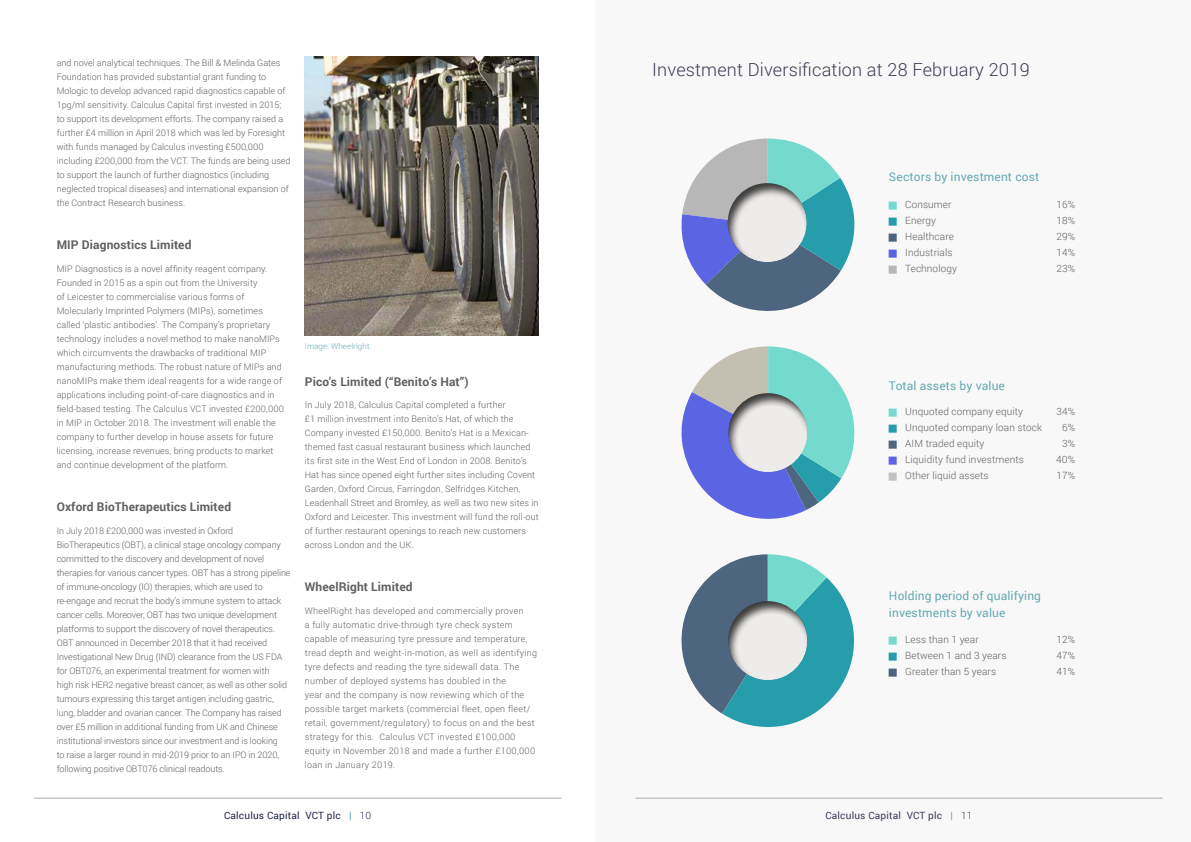
<style>
.page{position:relative;width:1191px;height:842px;background:#fff}
.page>*{position:absolute;margin:0;border:0;box-sizing:border-box;transform-origin:0 0}
.t1{font:300 18px "Roboto";letter-spacing:.01em;color:#3b3e53}
.t2{font:700 12px "Roboto";letter-spacing:.01em;color:#60605f}
.t3{font:12px/17px "Roboto";letter-spacing:.01em;color:#66a9b4}
.t4{font:300 10px "Roboto";letter-spacing:.01em;color:#60605f}
.t5{font:10px "Roboto";letter-spacing:.02em;color:#212349}
.t6{font:300 9px/14px "Roboto";letter-spacing:.01em;color:#60605f}
.t7{font:300 9px/14px "Roboto";letter-spacing:-.01em;color:#60605f}
.t8{font:300 9px/14px "Roboto";letter-spacing:.03em;color:#60605f}
.t9{font:300 8px "Roboto";letter-spacing:.01em;color:#66a9b4}
.s1{color:#439ba7}
.s2{font-weight:300}
</style>
<div class="page">
<hr style="left:34px;top:798px;width:527px;height:1px;background:#a4acb1">
<div style="left:595px;top:0;width:596px;height:842px;background:#f9f8f8"></div>
<svg style="left:681px;top:139px;width:174px;height:172px"></svg>
<div style="left:726px;top:182px;width:81px;height:81px;background:#000;opacity:.75"></div>
<svg style="left:681px;top:346px;width:173px;height:173px"></svg>
<div style="left:727px;top:392px;width:81px;height:81px;background:#000;opacity:.75"></div>
<svg style="left:681px;top:554px;width:174px;height:173px"></svg>
<div style="left:727px;top:600px;width:81px;height:81px;background:#000;opacity:.75"></div>
<img style="left:305px;top:57px;width:234px;height:279px">
<p class="t6" style="left:57px;top:56px;width:235px">and novel analytical techniques. The Bill &amp; Melinda Gates Foundation has provided substantial grant funding to Mologic to develop advanced rapid diagnostics capable of 1pg/ml sensitivity. Calculus Capital first invested in 2015; to support its development efforts. The company raised a further £4 million in April 2018 which was led by Foresight with funds managed by Calculus investing £500,000 including £200,000 from the VCT. The funds are being used to support the launch of further diagnostics (including neglected tropical diseases) and international expansion of the Contract Research business.</p>
<h2 class="t2" style="left:57px;top:237px;width:136px">MIP Diagnostics Limited</h2>
<p class="t6" style="left:57px;top:261px;width:229px">MIP Diagnostics is a novel affinity reagent company.<br>Founded in 2015 as a spin out from the University<br>of Leicester to commercialise various forms of Molecularly Imprinted Polymers (MIPs), sometimes called ‘plastic antibodies’. The Company’s proprietary technology includes a novel method to make nanoMIPs which circumvents the drawbacks of traditional MIP manufacturing methods. The robust nature of MIPs and nanoMIPs make them ideal reagents for a wide range of applications including point-of-care diagnostics and in field-based testing. The Calculus VCT invested £200,000 in MIP in October 2018. The investment will enable the company to further develop in house assets for future licensing, increase revenues, bring products to market and continue development of the platform.</p>
<h2 class="t2" style="left:57px;top:498px;width:176px">Oxford BioTherapeutics Limited</h2>
<p class="t7" style="left:57px;top:523px;width:235px">In July 2018 £200,000 was invested in Oxford BioTherapeutics (OBT), a clinical stage oncology company committed to the discovery and development of novel therapies for various cancer types. OBT has a strong pipeline of immune-oncology (IO) therapies, which are used to re-engage and recruit the body’s immune system to attack cancer cells. Moreover, OBT has two unique development platforms to support the discovery of novel therapeutics.<br>OBT announced in December 2018 that it had received Investigational New Drug (IND) clearance from the US FDA for OBT076, an experimental treatment for women with<br>high risk HER2 negative breast cancer, as well as other solid tumours expressing this target antigen including gastric, lung, bladder and ovarian cancer. The Company has raised over £5 million in additional funding from UK and Chinese institutional investors since our investment and is looking<br>to raise a larger round in mid-2019 prior to an IPO in 2020, following positive OBT076 clinical readouts.</p>
<p class="t9" style="left:305px;top:341px;width:66px">Image: Wheelright</p>
<h2 class="t2" style="left:305px;top:373px;width:165px">Pico’s Limited (“Benito’s Hat”)</h2>
<p class="t6" style="left:305px;top:398px;width:235px">In July 2018, Calculus Capital completed a further<br>£1 million investment into Benito’s Hat, of which the Company invested £150,000. Benito’s Hat is a Mexican&shy;themed fast casual restaurant business which launched its first site in the West End of London in 2008. Benito’s Hat has since opened eight further sites including Covent Garden, Oxford Circus, Farringdon, Selfridges Kitchen, Leadenhall Street and Bromley, as well as two new sites in Oxford and Leicester. This investment will fund the roll-out of further restaurant openings to reach new customers across London and the UK.</p>
<h2 class="t2" style="left:305px;top:579px;width:109px">WheelRight Limited</h2>
<p class="t8" style="left:305px;top:603px;width:234px">WheelRight has developed and commercially proven<br>a fully automatic drive-through tyre check system capable of measuring tyre pressure and temperature, tread depth and weight-in-motion, as well as identifying tyre defects and reading the tyre sidewall data. The number of deployed systems has doubled in the<br>year and the company is now reviewing which of the possible target markets (commercial fleet, open fleet/ retail, government/regulatory) to focus on and the best strategy for this. Calculus VCT invested £100,000 equity in November 2018 and made a further £100,000 loan in January 2019.</p>
<h1 class="t1" style="left:652px;top:57px;width:379px">Investment Diversification at 28 February 2019</h1>
<h2 class="t3" style="left:889px;top:168px;width:152px">Sectors by investment cost</h2>
<p class="t4" style="left:905px;top:197px;width:48px">Consumer</p>
<p class="t4" style="left:1056px;top:197px;width:20px">16%</p>
<p class="t4" style="left:905px;top:213px;width:32px">Energy</p>
<p class="t4" style="left:1056px;top:213px;width:20px">18%</p>
<p class="t4" style="left:905px;top:229px;width:50px">Healthcare</p>
<p class="t4" style="left:1056px;top:229px;width:20px">29%</p>
<p class="t4" style="left:905px;top:245px;width:49px">Industrials</p>
<p class="t4" style="left:1056px;top:245px;width:20px">14%</p>
<p class="t4" style="left:905px;top:261px;width:53px">Technology</p>
<p class="t4" style="left:1056px;top:261px;width:20px">23%</p>
<h2 class="t3" style="left:889px;top:376px;width:117px">Total assets by value</h2>
<p class="t4" style="left:905px;top:404px;width:119px">Unquoted company equity</p>
<p class="t4" style="left:1056px;top:404px;width:20px">34%</p>
<p class="t4" style="left:905px;top:420px;width:138px">Unquoted company loan stock</p>
<p class="t4" style="left:1062px;top:420px;width:15px">6%</p>
<p class="t4" style="left:905px;top:436px;width:81px">AIM traded equity</p>
<p class="t4" style="left:1062px;top:436px;width:15px">3%</p>
<p class="t4" style="left:905px;top:452px;width:120px">Liquidity fund investments</p>
<p class="t4" style="left:1056px;top:452px;width:20px">40%</p>
<p class="t4" style="left:905px;top:468px;width:85px">Other liquid assets</p>
<p class="t4" style="left:1056px;top:468px;width:20px">17%</p>
<h2 class="t3" style="left:889px;top:587px;width:154px">Holding period of qualifying investments by value</h2>
<p class="t4" style="left:905px;top:632px;width:75px">Less than 1 year</p>
<p class="t4" style="left:1056px;top:632px;width:20px">12%</p>
<p class="t4" style="left:905px;top:648px;width:103px">Between 1 and 3 years</p>
<p class="t4" style="left:1056px;top:648px;width:20px">47%</p>
<p class="t4" style="left:905px;top:664px;width:92px">Greater than 5 years</p>
<p class="t4" style="left:1056px;top:664px;width:20px">41%</p>
<p class="t5" style="left:224px;top:808px;width:149px">Calculus Capital VCT plc <span class="s1">|</span> <span class="s2">10</span></p>
<p class="t5" style="left:825px;top:808px;width:149px">Calculus Capital VCT plc <span class="s1">|</span> <span class="s2">11</span></p>
</div>
